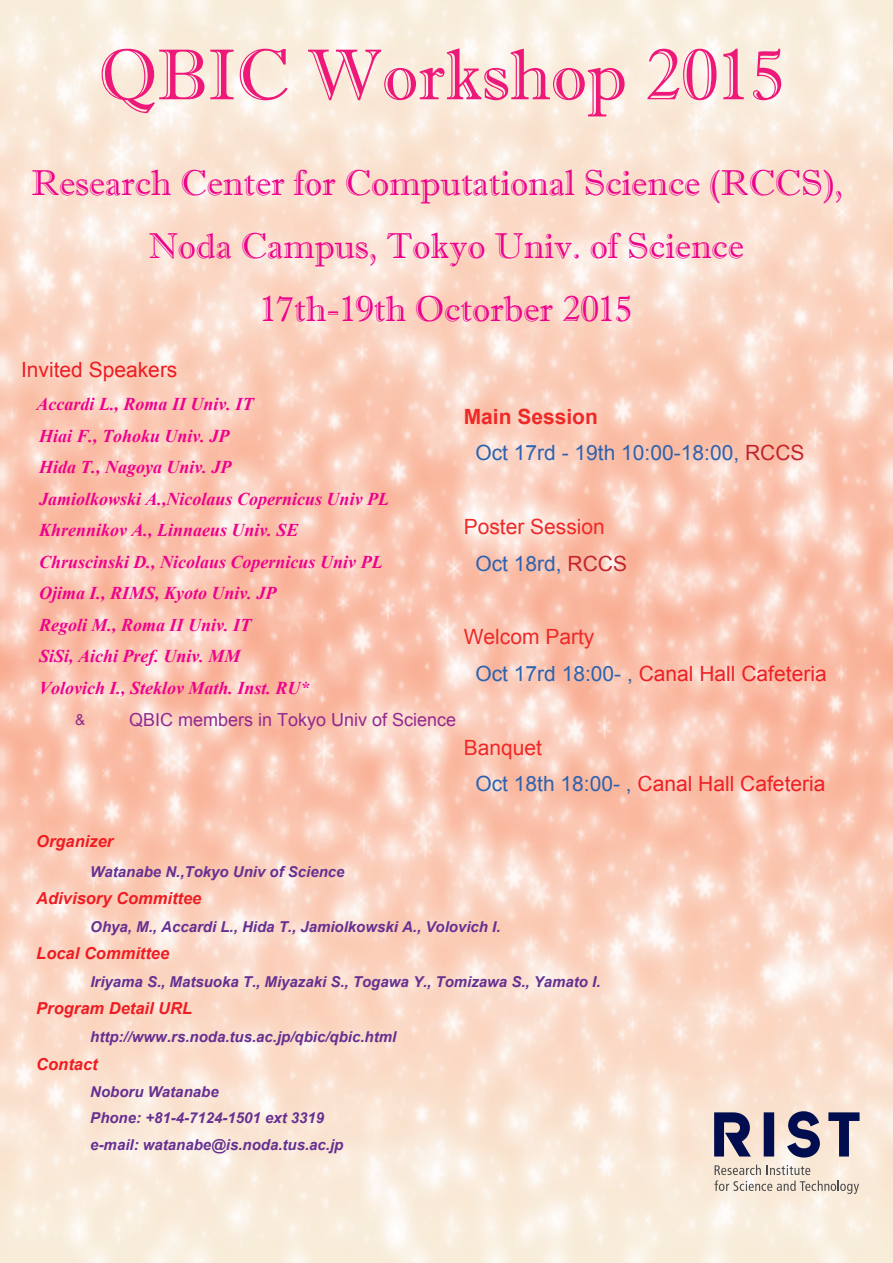
<style>
.page{position:relative;width:893px;height:1263px;background:#fff}
.page>*{position:absolute;margin:0;border:0;box-sizing:border-box;transform-origin:0 0}
.t1{font:72px "Imprint MT Shadow";color:#ee177a}
.t2{font:36px/63px "Imprint MT Shadow";color:#ed028c;text-align:center}
.t3{font:21px/36.8px "Arial";color:#ee2026}
.t4{font:21px/36.8px "Arial";color:#2d62af}
.t5{font:21px/36.8px "Arial";color:#ee2928}
.t6{font:21px "Arial";color:#ee1d23}
.t7{font:italic 700 18px/31.5px "Times New Roman";color:#ed028c}
.t8{font:18px "Arial";color:#93298e}
.t9{font:italic 700 16.5px "Arial";color:#ee1d23}
.t10{font:italic 700 15px/26.2px "Arial";color:#663091}
.t11{font:15px "Arial";color:#93298e}
.s1{font-weight:700;color:#ee2928}
.s2{color:#c3242d}
.s3{color:#2d62af}
.s4{color:#ee2928}
</style>
<div class="page">
<img style="left:0;top:1px;width:893px;height:1261px">
<svg style="left:714px;top:1164px;width:145px;height:30px;background:#ddd2c5"></svg>
<svg style="left:714px;top:1111px;width:145px;height:46px;background:#878297"></svg>
<h1 class="t1" style="left:99px;top:32px;width:688px">QBIC Workshop 2015</h1>
<h2 class="t2" style="left:32px;top:151px;width:813px">Research Center for Computational Science (RCCS),<br>Noda Campus, Tokyo Univ. of Science<br>17th-19th Octorber 2015</h2>
<p class="t6" style="left:21px;top:355px;width:158px">Invited Speakers</p>
<p class="t7" style="left:37px;top:388px;width:354px">Accardi L., Roma II Univ. IT<br>Hiai F., Tohoku Univ. JP<br>Hida T., Nagoya Univ. JP<br>Jamiolkowski A.,Nicolaus Copernicus Univ PL<br>Khrennikov A., Linnaeus Univ. SE<br>Chruscinski D., Nicolaus Copernicus Univ PL<br>Ojima I., RIMS, Kyoto Univ. JP<br>Regoli M., Roma II Univ. IT<br>SiSi, Aichi Pref. Univ. MM<br>Volovich I., Steklov Math. Inst. RU*</p>
<p class="t11" style="left:75px;top:710px;width:12px">&amp;</p>
<p class="t8" style="left:129px;top:708px;width:329px">QBIC members in Tokyo Univ of Science</p>
<p class="t4" style="left:475px;top:398px;width:331px;text-indent:-12px"><span class="s1">Main Session<br></span>Oct 17rd - 19th 10:00-18:00, <span class="s2">RCCS</span></p>
<p class="t5" style="left:475px;top:508px;width:153px;text-indent:-12px">Poster Session<br><span class="s3">Oct 18rd,</span> <span class="s2">RCCS</span></p>
<p class="t3" style="left:475px;top:619px;width:353px;text-indent:-12px"><span class="s4">Welcom Party<br></span><span class="s3">Oct 17rd 18:00- ,</span> Canal Hall Cafeteria</p>
<p class="t3" style="left:475px;top:729px;width:352px;text-indent:-12px"><span class="s4">Banquet<br></span><span class="s3">Oct 18th 18:00- ,</span> Canal Hall Cafeteria</p>
<p class="t9" style="left:36px;top:830px;width:79px">Organizer</p>
<p class="t10" style="left:90px;top:859px;width:256px">Watanabe N.,Tokyo Univ of Science</p>
<p class="t9" style="left:36px;top:887px;width:167px">Adivisory Committee</p>
<p class="t10" style="left:90px;top:914px;width:412px">Ohya, M., Accardi L., Hida T., Jamiolkowski A., Volovich I.</p>
<p class="t9" style="left:36px;top:942px;width:134px">Local Committee</p>
<p class="t10" style="left:90px;top:969px;width:512px">Iriyama S., Matsuoka T., Miyazaki S., Togawa Y., Tomizawa S., Yamato I.</p>
<p class="t9" style="left:36px;top:998px;width:157px">Program Detail URL</p>
<p class="t10" style="left:90px;top:1024px;width:307px">http://www.rs.noda.tus.ac.jp/qbic/qbic.html</p>
<p class="t9" style="left:36px;top:1053px;width:63px">Contact</p>
<p class="t10" style="left:90px;top:1079px;width:255px">Noboru Watanabe<br>Phone: +81-4-7124-1501 ext 3319 e-mail: watanabe@is.noda.tus.ac.jp</p>
</div>
